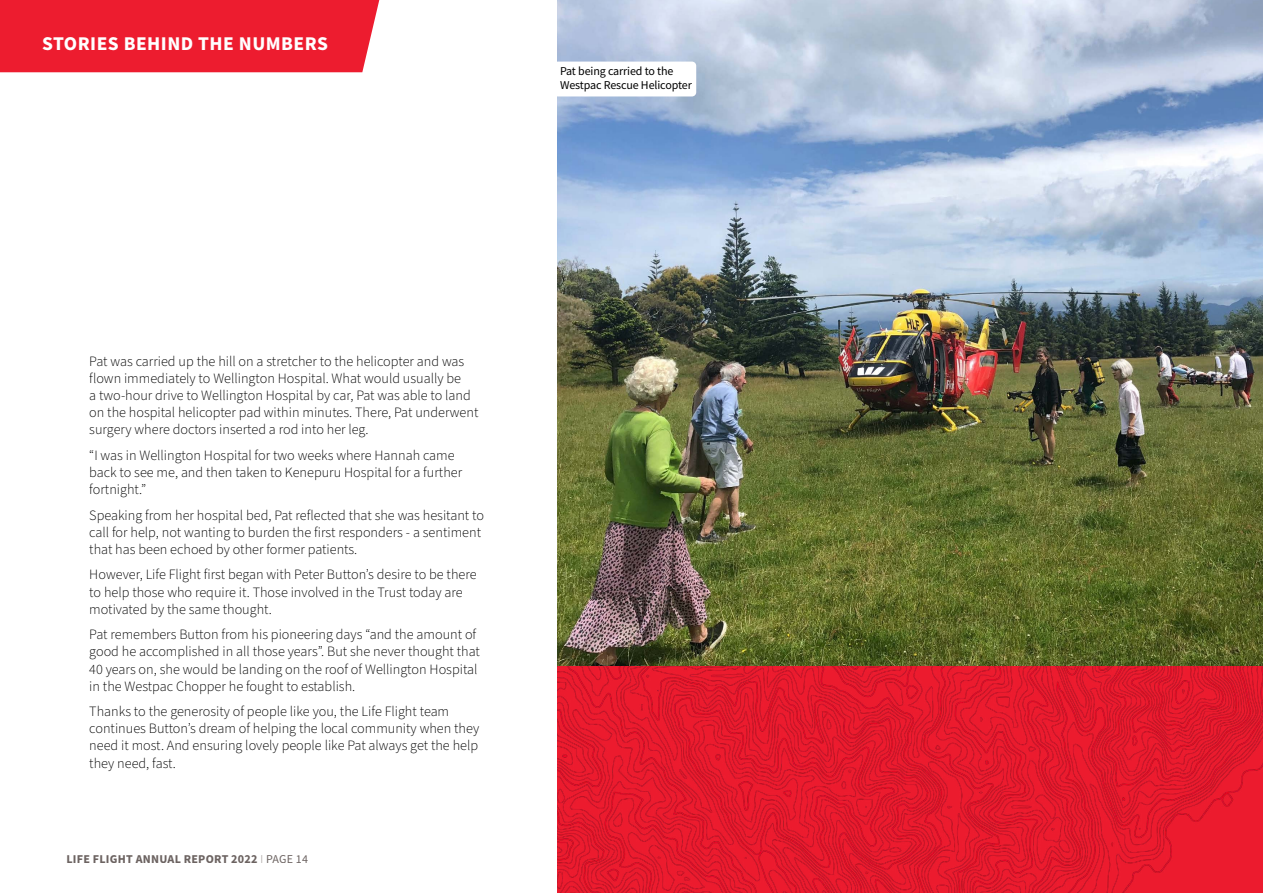
<style>
.page{position:relative;width:1263px;height:893px;background:#fff}
.page>*{position:absolute;margin:0;border:0;box-sizing:border-box;transform-origin:0 0}
.t1{font:700 19.5px "Source Sans Pro";letter-spacing:.025em;color:#fff}
.t2{font:300 14.25px/17.1px "Source Sans Pro";color:#000}
.t3{font:12px/14.4px "Source Sans Pro";letter-spacing:-.01em;color:#000}
.t4{font:700 12px "Source Sans Pro";letter-spacing:.02em;color:#6c6361}
.s1{font-weight:200}
.s2{font-weight:400}
</style>
<div class="page">
<img style="left:557px;top:0;width:706px;height:893px">
<div style="left:0;top:0;width:379px;height:72px;background:#ed1c2f"></div>
<svg style="left:1000px;top:0;width:263px;height:72px;background:#bac6db"></svg>
<div style="left:554px;top:62px;width:142px;height:34px;background:#fff;border-radius:4px"></div>
<h1 class="t1" style="left:42px;top:30px;width:287px">STORIES BEHIND THE NUMBERS</h1>
<p class="t3" style="left:560px;top:64px;width:133px">Pat being carried to the<br>Westpac Rescue Helicopter</p>
<p class="t2" style="left:89px;top:353px;width:391px">Pat was carried up the hill on a stretcher to the helicopter and was flown immediately to Wellington Hospital. What would usually be<br>a two-hour drive to Wellington Hospital by car, Pat was able to land on the hospital helicopter pad within minutes. There, Pat underwent surgery where doctors inserted a rod into her leg.</p>
<p class="t2" style="left:89px;top:447px;width:374px">“I was in Wellington Hospital for two weeks where Hannah came back to see me, and then taken to Kenepuru Hospital for a further fortnight.”</p>
<p class="t2" style="left:89px;top:507px;width:396px">Speaking from her hospital bed, Pat reflected that she was hesitant to call for help, not wanting to burden the first responders - a sentiment that has been echoed by other former patients.</p>
<p class="t2" style="left:89px;top:567px;width:389px">However, Life Flight first began with Peter Button’s desire to be there to help those who require it. Those involved in the Trust today are motivated by the same thought.</p>
<p class="t2" style="left:89px;top:626px;width:392px">Pat remembers Button from his pioneering days “and the amount of good he accomplished in all those years”. But she never thought that 40 years on, she would be landing on the roof of Wellington Hospital in the Westpac Chopper he fought to establish.</p>
<p class="t2" style="left:89px;top:703px;width:391px">Thanks to the generosity of people like you, the Life Flight team continues Button’s dream of helping the local community when they need it most. And ensuring lovely people like Pat always get the help they need, fast.</p>
<p class="t4" style="left:66px;top:851px;width:243px">LIFE FLIGHT ANNUAL REPORT 2022 <span class="s1">I</span> <span class="s2">PAGE 14</span></p>
</div>
